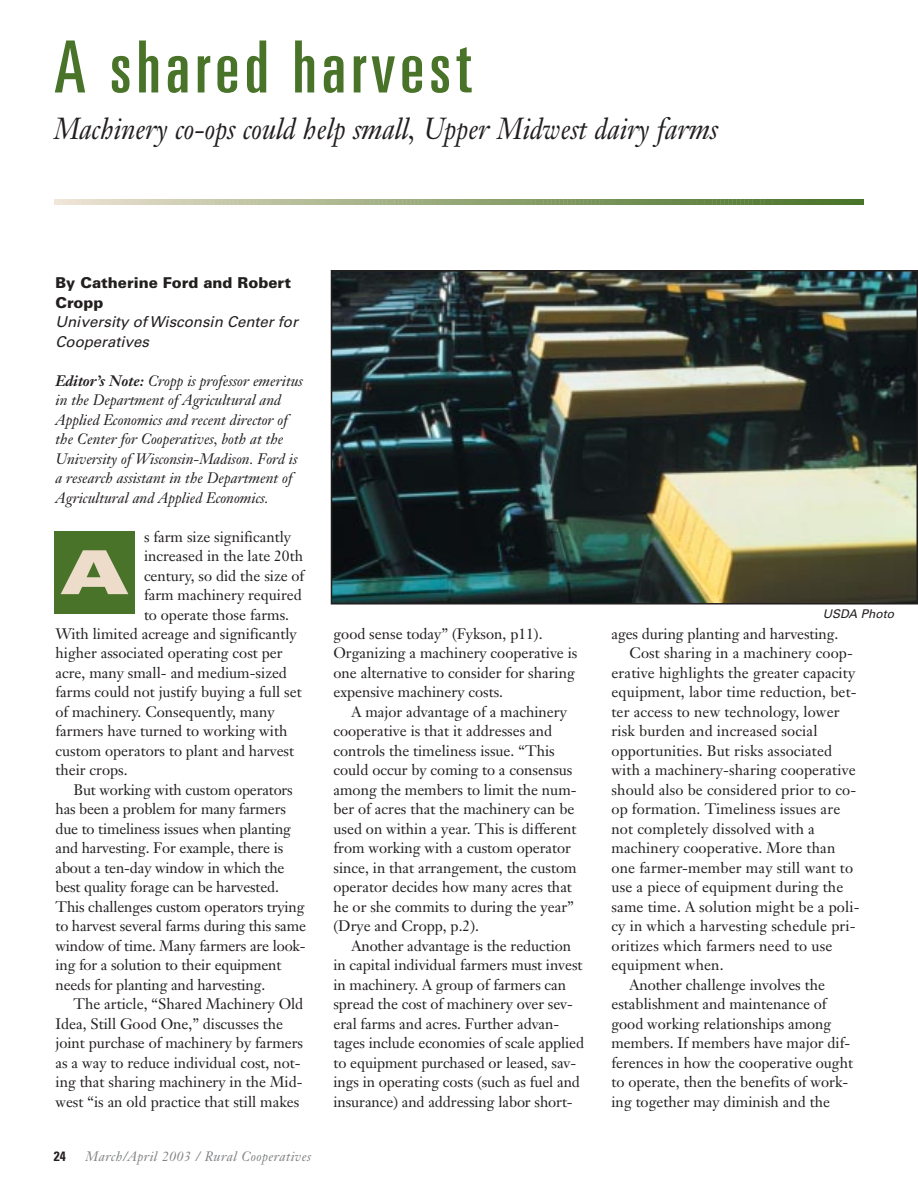
<style>
.page{position:relative;width:918px;height:1188px;background:#fff}
.page>*{position:absolute;margin:0;border:0;box-sizing:border-box;transform-origin:0 0}
.t1{font:ultra-condensed 72px "Univers";letter-spacing:.075em;color:#487329}
.t2{font:900 expanded 60.75px "Univers";color:#eedccb}
.t3{font:italic 30px "Janson Text";color:#231f1f;scale:.9 1}
.t4{font:15px/19.5px "Janson Text";color:#231f1f}
.t5{font:italic 15px/19.5px "Janson Text";color:#231f1f}
.t6{font:italic 15px/19.5px "Univers";color:#231f1f}
.t7{font:900 15px/19.5px "Univers";color:#231f1f}
.t8{font:italic 13.5px "Janson Text";letter-spacing:.025em;color:#808284}
.t9{font:700 condensed 13.5px "Univers";color:#231f1f}
.t10{font:italic 12px "Univers";color:#231f1f}
.s1{font-weight:700}
</style>
<div class="page">
<div style="left:54px;top:532px;width:81px;height:82px;background:#487329"></div>
<svg style="left:54px;top:199px;width:810px;height:5px"></svg>
<img style="left:334px;top:273px;width:581px;height:329px">
<div style="left:331px;top:270px;width:587px;height:335px;border:2px solid #231f1f"></div>
<h1 class="t1" style="left:54px;top:40px;width:418px">A shared harvest</h1>
<h3 class="t3" style="left:54px;top:117px;width:739px">Machinery co-ops could help small, Upper Midwest dairy farms</h3>
<p class="t7" style="left:56px;top:274px;width:237px">By Catherine Ford and Robert<br>Cropp</p>
<p class="t6" style="left:56px;top:313px;width:244px">University of Wisconsin Center for<br>Cooperatives</p>
<p class="t5" style="left:56px;top:372px;width:249px"><span class="s1">Editor’s Note:</span> Cropp is professor emeritus in the Department of Agricultural and Applied Economics and recent director of the Center for Cooperatives, both at the University of Wisconsin-Madison. Ford is a research assistant in the Department of Agricultural and Applied Economics.</p>
<p class="t4" style="left:144px;top:528px;width:149px">s farm size significantly</p>
<p class="t4" style="left:144px;top:548px;width:161px">increased in the late 20th</p>
<p class="t4" style="left:144px;top:567px;width:162px">century, so did the size of</p>
<p class="t4" style="left:144px;top:587px;width:159px">farm machinery required</p>
<p class="t4" style="left:144px;top:606px;width:147px">to operate those farms.</p>
<p class="t4" style="left:56px;top:626px;width:243px">With limited acreage and significantly</p>
<p class="t4" style="left:56px;top:645px;width:229px">higher associated operating cost per</p>
<p class="t4" style="left:56px;top:665px;width:233px">acre, many small- and medium-sized</p>
<p class="t4" style="left:56px;top:684px;width:248px">farms could not justify buying a full set</p>
<p class="t4" style="left:56px;top:704px;width:221px">of machinery. Consequently, many</p>
<p class="t4" style="left:56px;top:723px;width:233px">farmers have turned to working with</p>
<p class="t4" style="left:56px;top:743px;width:240px">custom operators to plant and harvest</p>
<p class="t4" style="left:56px;top:762px;width:74px">their crops.</p>
<p class="t4" style="left:74px;top:782px;width:221px">But working with custom operators</p>
<p class="t4" style="left:56px;top:801px;width:232px">has been a problem for many farmers</p>
<p class="t4" style="left:56px;top:821px;width:237px">due to timeliness issues when planting</p>
<p class="t4" style="left:56px;top:840px;width:229px">and harvesting. For example, there is</p>
<p class="t4" style="left:56px;top:860px;width:231px">about a ten-day window in which the</p>
<p class="t4" style="left:56px;top:879px;width:225px">best quality forage can be harvested.</p>
<p class="t4" style="left:56px;top:899px;width:250px">This challenges custom operators trying</p>
<p class="t4" style="left:56px;top:918px;width:252px">to harvest several farms during this same</p>
<p class="t4" style="left:56px;top:938px;width:252px">window of time. Many farmers are look-</p>
<p class="t4" style="left:56px;top:957px;width:227px">ing for a solution to their equipment</p>
<p class="t4" style="left:56px;top:977px;width:211px">needs for planting and harvesting.</p>
<p class="t4" style="left:74px;top:996px;width:231px">The article, “Shared Machinery Old</p>
<p class="t4" style="left:56px;top:1016px;width:229px">Idea, Still Good One,” discusses the</p>
<p class="t4" style="left:56px;top:1035px;width:249px">joint purchase of machinery by farmers</p>
<p class="t4" style="left:56px;top:1055px;width:247px">as a way to reduce individual cost, not-</p>
<p class="t4" style="left:56px;top:1074px;width:249px">ing that sharing machinery in the Mid-</p>
<p class="t4" style="left:56px;top:1094px;width:245px">west “is an old practice that still makes</p>
<h2 class="t2" style="left:61px;top:550px;width:68px">A</h2>
<p class="t9" style="left:54px;top:1151px;width:13px">24</p>
<p class="t8" style="left:86px;top:1151px;width:227px">March/April 2003 / Rural Cooperatives</p>
<p class="t4" style="left:333px;top:626px;width:246px">good sense today” (Fykson, p11).<br>Organizing a machinery cooperative is one alternative to consider for sharing expensive machinery costs.</p>
<p class="t4" style="left:333px;top:704px;width:245px;text-indent:18px">A major advantage of a machinery cooperative is that it addresses and controls the timeliness issue. “This could occur by coming to a consensus among the members to limit the num&shy;ber of acres that the machinery can be used on within a year. This is different from working with a custom operator since, in that arrangement, the custom operator decides how many acres that he or she commits to during the year” (Drye and Cropp, p.2).</p>
<p class="t4" style="left:333px;top:938px;width:252px;text-indent:18px">Another advantage is the reduction in capital individual farmers must invest in machinery. A group of farmers can spread the cost of machinery over sev&shy;eral farms and acres. Further advan&shy;tages include economies of scale applied to equipment purchased or leased, sav&shy;ings in operating costs (such as fuel and insurance) and addressing labor short-</p>
<p class="t10" style="left:823px;top:609px;width:73px">USDA Photo</p>
<p class="t4" style="left:611px;top:626px;width:228px">ages during planting and harvesting.</p>
<p class="t4" style="left:629px;top:645px;width:225px">Cost sharing in a machinery coop-</p>
<p class="t4" style="left:611px;top:665px;width:245px">erative highlights the greater capacity</p>
<p class="t4" style="left:611px;top:684px;width:247px">equipment, labor time reduction, bet-</p>
<p class="t4" style="left:611px;top:704px;width:230px">ter access to new technology, lower</p>
<p class="t4" style="left:611px;top:723px;width:208px">risk burden and increased social</p>
<p class="t4" style="left:611px;top:743px;width:222px">opportunities. But risks associated</p>
<p class="t4" style="left:611px;top:762px;width:246px">with a machinery-sharing cooperative</p>
<p class="t4" style="left:611px;top:782px;width:246px">should also be considered prior to co-</p>
<p class="t4" style="left:611px;top:801px;width:230px">op formation. Timeliness issues are</p>
<p class="t4" style="left:611px;top:821px;width:205px">not completely dissolved with a</p>
<p class="t4" style="left:611px;top:840px;width:225px">machinery cooperative. More than</p>
<p class="t4" style="left:611px;top:860px;width:243px">one farmer-member may still want to</p>
<p class="t4" style="left:611px;top:879px;width:233px">use a piece of equipment during the</p>
<p class="t4" style="left:611px;top:899px;width:250px">same time. A solution might be a poli-</p>
<p class="t4" style="left:611px;top:918px;width:246px">cy in which a harvesting schedule pri-</p>
<p class="t4" style="left:611px;top:938px;width:222px">oritizes which farmers need to use</p>
<p class="t4" style="left:611px;top:957px;width:114px">equipment when.</p>
<p class="t4" style="left:629px;top:977px;width:197px">Another challenge involves the</p>
<p class="t4" style="left:611px;top:996px;width:217px">establishment and maintenance of</p>
<p class="t4" style="left:611px;top:1016px;width:221px">good working relationships among</p>
<p class="t4" style="left:611px;top:1035px;width:240px">members. If members have major dif-</p>
<p class="t4" style="left:611px;top:1055px;width:243px">ferences in how the cooperative ought</p>
<p class="t4" style="left:611px;top:1074px;width:238px">to operate, then the benefits of work-</p>
<p class="t4" style="left:611px;top:1094px;width:220px">ing together may diminish and the</p>
</div>
